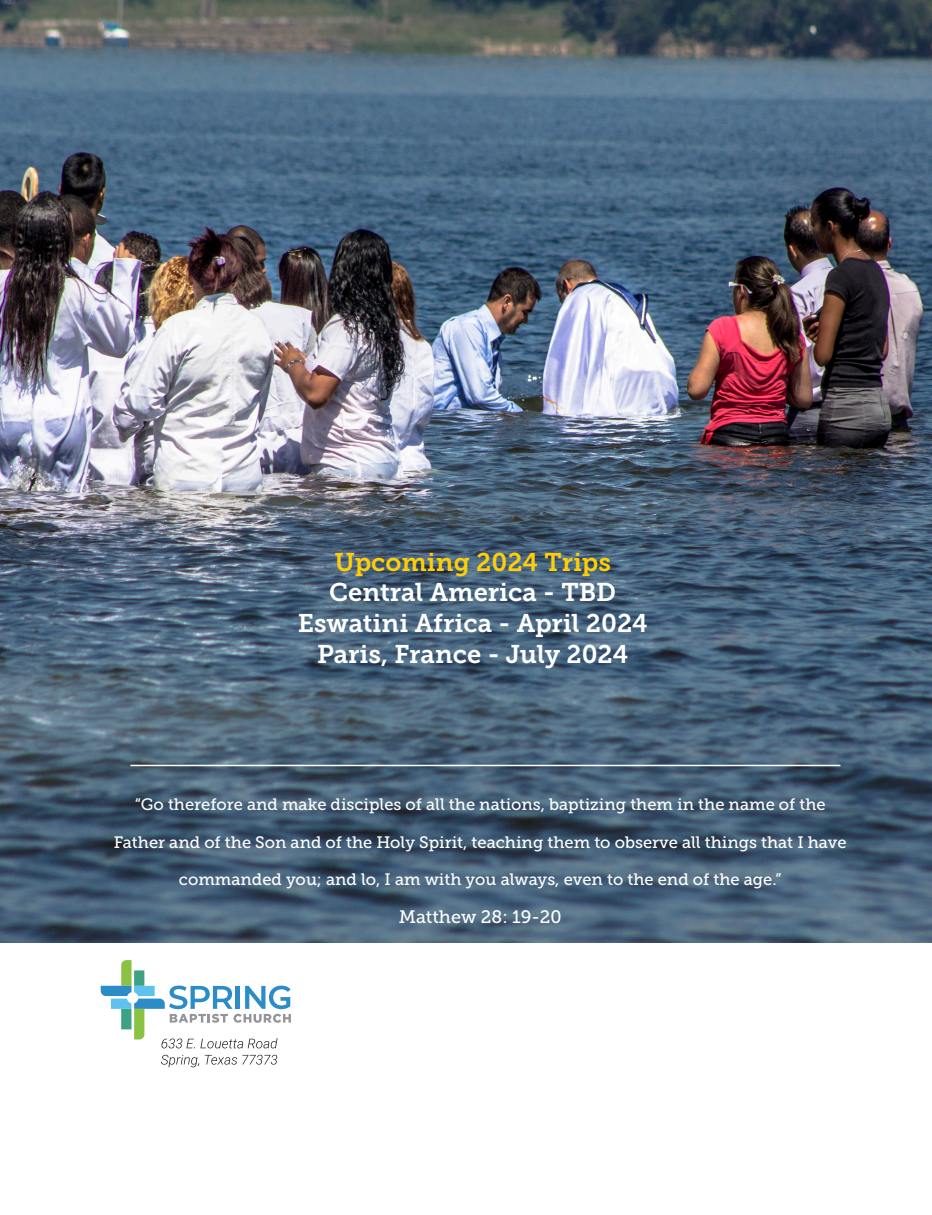
<style>
.page{position:relative;width:932px;height:1215px;background:#fff}
.page>*{position:absolute;margin:0;border:0;box-sizing:border-box;transform-origin:0 0}
.t1{font:25.5px "Museo Slab 700";color:#fff}
.t2{font:25.5px "Museo Slab 700";color:#fece08}
.t3{font:18px "Museo Slab 500";color:#fff}
.t4{font:16.5px "Museo Slab 500";color:#fff}
</style>
<div class="page">
<img style="left:0;top:0;width:932px;height:942px">
<svg style="left:161px;top:1055px;width:116px;height:12px"></svg>
<svg style="left:101px;top:960px;width:190px;height:88px"></svg>
<hr style="left:130px;top:765px;width:710px;height:1px;background:#fff">
<p class="t2" style="left:334px;top:547px;width:278px">Upcoming 2024 Trips</p>
<p class="t1" style="left:329px;top:578px;width:288px">Central America - TBD</p>
<p class="t1" style="left:298px;top:609px;width:351px">Eswatini Africa - April 2024</p>
<p class="t1" style="left:317px;top:639px;width:313px">Paris, France - July 2024</p>
<p class="t4" style="left:135px;top:795px;width:692px">“Go therefore and make disciples of all the nations, baptizing them in the name of the</p>
<p class="t4" style="left:114px;top:833px;width:734px">Father and of the Son and of the Holy Spirit, teaching them to observe all things that I have</p>
<p class="t4" style="left:179px;top:870px;width:604px">commanded you; and lo, I am with you always, even to the end of the age.”</p>
<p class="t3" style="left:399px;top:907px;width:164px">Matthew 28: 19-20</p>
</div>
